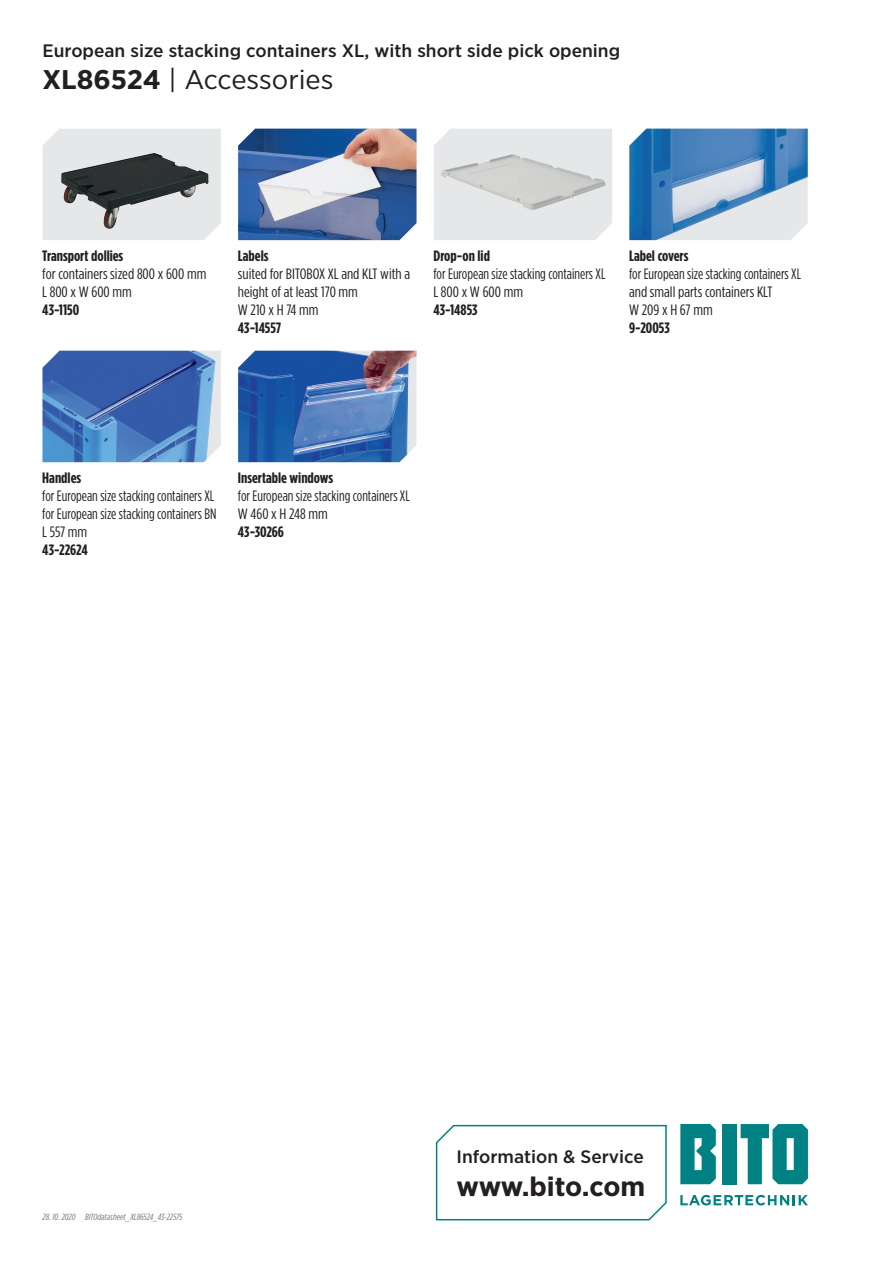
<style>
.page{position:relative;width:893px;height:1263px;background:#fff}
.page>*{position:absolute;margin:0;border:0;box-sizing:border-box;transform-origin:0 0}
.t1{font:27px "Gotham Narrow";color:#231f20;scale:1.1 1}
.t2{font:700 27px "Gotham Narrow";letter-spacing:-.015em;color:#231f20;scale:1.1 1}
.t3{font:500 18px "Gotham Narrow";color:#231f20;scale:1.1 1}
.t4{font:15px/18px "Gotham Condensed";color:#231f20}
.t5{font:700 15px "Gotham Condensed";color:#231f20;scale:1.1 1}
.t6{font:15px/18px "Gotham Condensed";color:#231f20;scale:1.1 1}
.t7{font:italic 9px "Gotham Condensed";letter-spacing:-.005em;color:#76787b;scale:1.1 1}
.s1{font-weight:700}
</style>
<div class="page">
<svg style="left:680px;top:1195px;width:128px;height:10px"></svg>
<div style="left:723px;top:1124px;width:14px;height:60px;background:#008183"></div>
<svg style="left:680px;top:1124px;width:36px;height:60px;background:#229193"></svg>
<svg style="left:741px;top:1124px;width:67px;height:60px"></svg>
<svg style="left:435px;top:1124px;width:232px;height:97px"></svg>
<img style="left:238px;top:351px;width:178px;height:111px">
<svg style="left:217px;top:351px;width:4px;height:98px"></svg>
<img style="left:43px;top:351px;width:174px;height:111px">
<img style="left:629px;top:129px;width:179px;height:111px">
<div style="left:434px;top:129px;width:178px;height:111px;background:#e6e7e9"></div>
<img style="left:441px;top:154px;width:164px;height:56px">
<img style="left:238px;top:129px;width:178px;height:111px">
<div style="left:43px;top:129px;width:178px;height:111px;background:#e6e7e9"></div>
<img style="left:61px;top:153px;width:148px;height:76px">
<p class="t3" style="left:43px;top:39px;width:527px">European size stacking containers XL, with short side pick opening</p>
<h1 class="t1" style="left:43px;top:63px;width:266px"><span class="s1">XL86524</span> | Accessories</h1>
<p class="t5" style="left:42px;top:247px;width:75px">Transport dollies</p>
<p class="t6" style="left:42px;top:264px;width:151px">for containers sized 800 x 600 mm<br>L 800 x W 600 mm</p>
<p class="t5" style="left:42px;top:301px;width:35px">43-1150</p>
<p class="t5" style="left:238px;top:247px;width:29px">Labels</p>
<p class="t6" style="left:238px;top:264px;width:158px">suited for BITOBOX XL and KLT with a height of at least 170 mm<br>W 210 x H 74 mm</p>
<p class="t5" style="left:238px;top:319px;width:41px">43-14557</p>
<p class="t5" style="left:433px;top:247px;width:53px">Drop-on lid</p>
<p class="t4" style="left:433px;top:264px;width:173px">for European size stacking containers XL<br>L 800 x W 600 mm</p>
<p class="t5" style="left:433px;top:301px;width:42px">43-14853</p>
<p class="t5" style="left:629px;top:247px;width:55px">Label covers</p>
<p class="t4" style="left:629px;top:264px;width:173px">for European size stacking containers XL and small parts containers KLT<br>W 209 x H 67 mm</p>
<p class="t5" style="left:629px;top:319px;width:38px">9-20053</p>
<p class="t5" style="left:42px;top:469px;width:37px">Handles</p>
<p class="t4" style="left:42px;top:486px;width:176px">for European size stacking containers XL for European size stacking containers BN<br>L 557 mm</p>
<p class="t5" style="left:42px;top:541px;width:43px">43-22624</p>
<p class="t5" style="left:238px;top:469px;width:88px">Insertable windows</p>
<p class="t4" style="left:238px;top:486px;width:173px">for European size stacking containers XL<br>W 460 x H 248 mm</p>
<p class="t5" style="left:238px;top:523px;width:43px">43-30266</p>
<p class="t7" style="left:43px;top:1212px;width:32px">28. 10. 2020</p>
<p class="t7" style="left:85px;top:1212px;width:90px">BITOdatasheet_XL86524_43-22575</p>
<p class="t3" style="left:457px;top:1145px;width:172px">Information &amp; Service</p>
<h1 class="t2" style="left:457px;top:1169px;width:173px">www.bito.com</h1>
</div>
